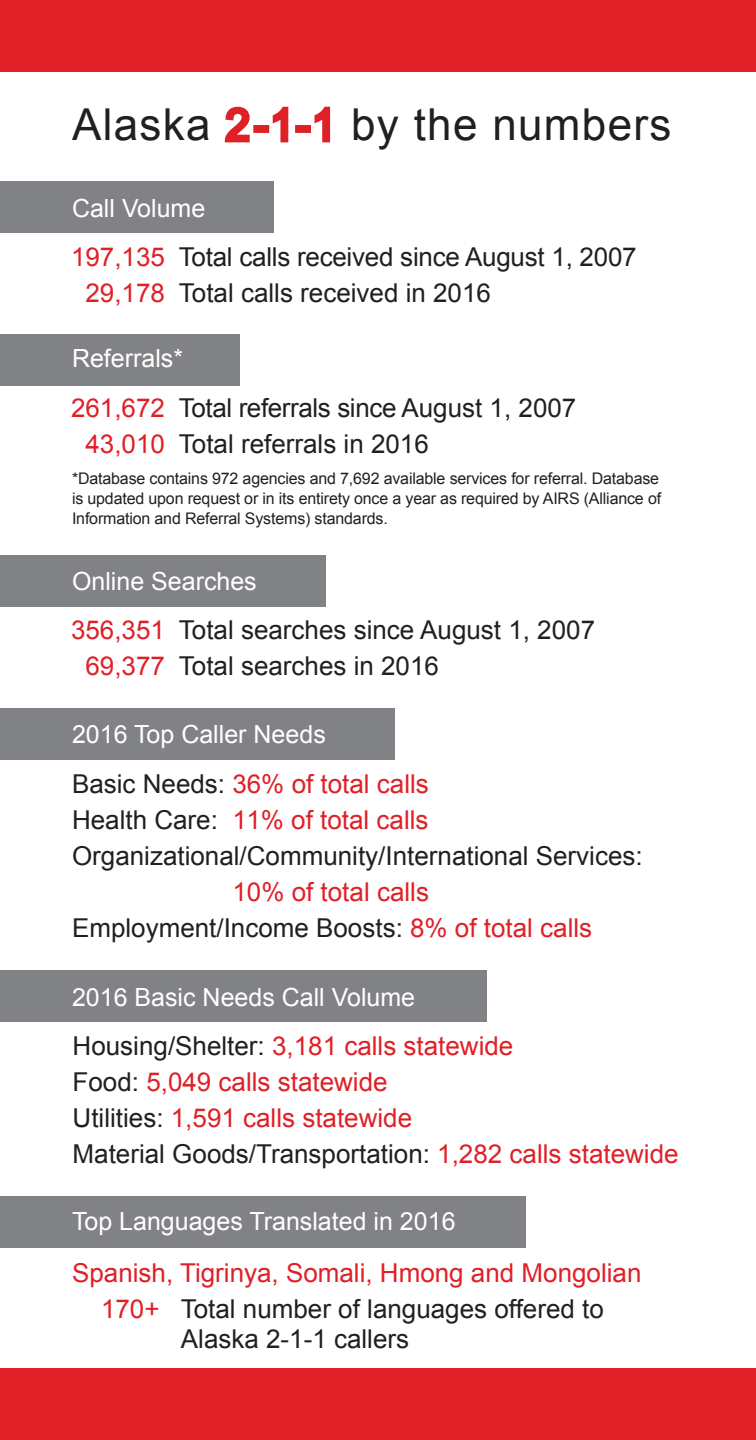
<style>
.page{position:relative;width:756px;height:1440px;background:#fff}
.page>*{position:absolute;margin:0;border:0;box-sizing:border-box;transform-origin:0 0}
.t1{font:44px "Arial";letter-spacing:.03em;color:#231f20}
.t2{font:26px/30px "Arial";color:#231f20}
.t3{font:26px "Arial";color:#df2027}
.t4{font:25px "Arial";color:#fff}
.t5{font:16px/20px "Arial";letter-spacing:-.01em;color:#231f20}
.s1{color:#df2027}
.s2{color:#231f20}
</style>
<div class="page">
<div style="left:0;top:181px;width:274px;height:52px;background:#808285"></div>
<div style="left:0;top:708px;width:395px;height:52px;background:#808285"></div>
<div style="left:0;top:555px;width:325px;height:52px;background:#808285"></div>
<div style="left:0;top:334px;width:239px;height:52px;background:#808285"></div>
<svg style="left:224px;top:106px;width:26px;height:37px"></svg>
<div style="left:253px;top:125px;width:16px;height:8px;border:4px solid #df2027"></div>
<svg style="left:272px;top:106px;width:17px;height:37px"></svg>
<div style="left:295px;top:125px;width:16px;height:8px;border:4px solid #df2027"></div>
<svg style="left:314px;top:106px;width:17px;height:37px"></svg>
<div style="left:0;top:1196px;width:526px;height:52px;background:#808285"></div>
<div style="left:0;top:0;width:756px;height:72px;background:#df2027"></div>
<div style="left:0;top:1368px;width:756px;height:72px;background:#df2027"></div>
<div style="left:0;top:970px;width:487px;height:52px;background:#808285"></div>
<p class="t1" style="left:72px;top:96px;width:601px">Alaska <span class="s1">2-1-1</span> by the numbers</p>
<p class="t4" style="left:72px;top:191px;width:135px">Call Volume</p>
<p class="t2" style="left:71px;top:242px;width:567px"><span class="s1">197,135</span> Total calls received since August 1, 2007</p>
<p class="t2" style="left:85px;top:278px;width:407px"><span class="s1">29,178</span> Total calls received in 2016</p>
<p class="t4" style="left:72px;top:342px;width:113px">Referrals*</p>
<p class="t2" style="left:71px;top:393px;width:507px"><span class="s1">261,672</span> Total referrals since August 1, 2007</p>
<p class="t2" style="left:85px;top:429px;width:345px"><span class="s1">43,010</span> Total referrals in 2016</p>
<p class="t5" style="left:72px;top:469px;width:591px">*Database contains 972 agencies and 7,692 available services for referral. Database is updated upon request or in its entirety once a year as required by AIRS (Alliance of<br>Information and Referral Systems) standards.</p>
<p class="t4" style="left:72px;top:565px;width:186px">Online Searches</p>
<p class="t2" style="left:71px;top:615px;width:526px"><span class="s1">356,351</span> Total searches since August 1, 2007</p>
<p class="t2" style="left:85px;top:651px;width:355px"><span class="s1">69,377</span> Total searches in 2016</p>
<p class="t4" style="left:72px;top:718px;width:255px">2016 Top Caller Needs</p>
<p class="t3" style="left:72px;top:767px;width:358px"><span class="s2">Basic Needs:</span> 36% of total calls</p>
<p class="t3" style="left:72px;top:803px;width:358px"><span class="s2">Health Care:</span> 11% of total calls</p>
<p class="t2" style="left:72px;top:841px;width:572px">Organizational/Community/International Services:</p>
<p class="t3" style="left:232px;top:875px;width:198px">10% of total calls</p>
<p class="t2" style="left:72px;top:913px;width:522px">Employment/Income Boosts: <span class="s1">8% of total calls</span></p>
<p class="t4" style="left:72px;top:981px;width:345px">2016 Basic Needs Call Volume</p>
<p class="t3" style="left:73px;top:1029px;width:442px"><span class="s2">Housing/Shelter:</span> 3,181 calls statewide</p>
<p class="t3" style="left:73px;top:1065px;width:317px"><span class="s2">Food:</span> 5,049 calls statewide</p>
<p class="t3" style="left:73px;top:1101px;width:341px"><span class="s2">Utilities:</span> 1,591 calls statewide</p>
<p class="t2" style="left:73px;top:1139px;width:607px">Material Goods/Transportation: <span class="s1">1,282 calls statewide</span></p>
<p class="t4" style="left:72px;top:1205px;width:385px">Top Languages Translated in 2016</p>
<p class="t3" style="left:72px;top:1255px;width:571px">Spanish, Tigrinya, Somali, Hmong and Mongolian</p>
<p class="t2" style="left:181px;top:1294px;width:424px;text-indent:-80px"><span class="s1">170+</span> Total number of languages offered to<br>Alaska 2-1-1 callers</p>
</div>
